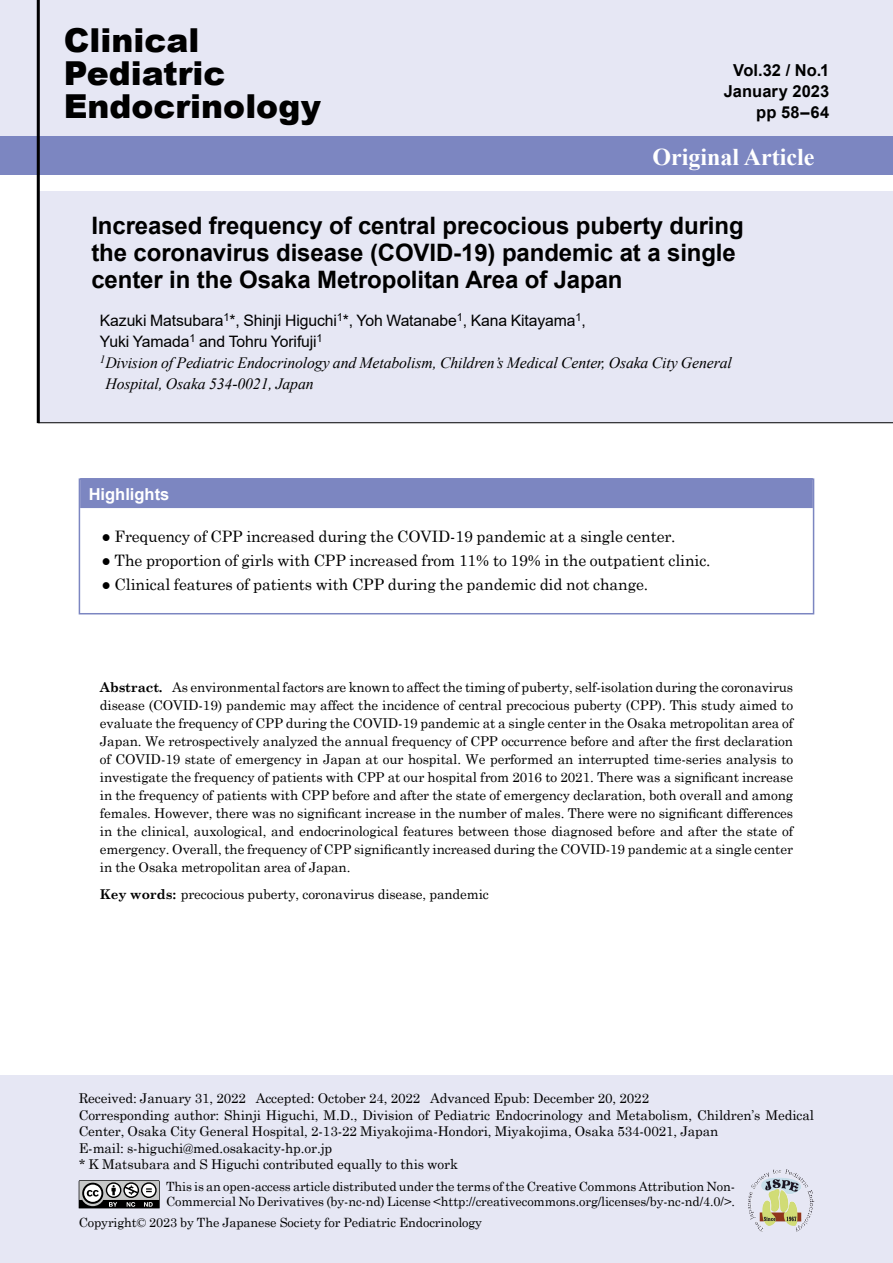
<style>
.page{position:relative;width:893px;height:1263px;background:#fff}
.page>*{position:absolute;margin:0;border:0;box-sizing:border-box;transform-origin:0 0}
.t1{font:900 33px/33px "Arial";color:#000}
.t2{font:700 24px/27px "Arial";letter-spacing:-.005em;color:#000}
.t3{font:700 24px "Times New Roman";color:#fff}
.t4{font:700 16.5px "Arial";letter-spacing:.005em;color:#000}
.t5{font:700 16.5px "Arial";color:#fff}
.t6{font:15.75px "Century Schoolbook";letter-spacing:-.01em;color:#000}
.t7{font:italic 15.75px/21px "Times New Roman";letter-spacing:-.01em;color:#000}
.t8{font:15.75px/21px "Arial";letter-spacing:-.01em;color:#000}
.t9{font:13.5px/18px "Century Schoolbook";letter-spacing:-.01em;color:#000}
.t10{font:12.75px/15px "Century Schoolbook";letter-spacing:-.01em;color:#000}
.s1{font-weight:700}
</style>
<div class="page">
<div style="left:0;top:0;width:893px;height:136px;background:#e6e7f4"></div>
<div style="left:0;top:136px;width:893px;height:38px;background:#7c86c1"></div>
<div style="left:0;top:1076px;width:893px;height:187px;background:#e6e7f4"></div>
<svg style="left:38px;top:174px;width:855px;height:249px;background:#e6e7f3"></svg>
<hr style="left:37px;top:0;width:3px;height:422px;background:#000">
<svg style="left:79px;top:1180px;width:81px;height:28px;background:#7d7d7d"></svg>
<img style="left:766px;top:1169px;width:30px;height:9px">
<div style="left:80px;top:478px;width:733px;height:30px;background:#7c86c1"></div>
<div style="left:79px;top:478px;width:735px;height:136px;border:2px solid #7c86c1"></div>
<h1 class="t1" style="left:64px;top:22px;width:259px">Clinical<br>Pediatric<br>Endocrinology</h1>
<p class="t4" style="left:733px;top:58px;width:98px">Vol.32 / No.1</p>
<p class="t4" style="left:724px;top:80px;width:107px">January 2023</p>
<p class="t4" style="left:756px;top:101px;width:74px">pp 58–64</p>
<h2 class="t3" style="left:652px;top:139px;width:163px">Original Article</h2>
<h2 class="t2" style="left:91px;top:212px;width:654px">Increased frequency of central precocious puberty during the coronavirus disease (COVID-19) pandemic at a single center in the Osaka Metropolitan Area of Japan</h2>
<p class="t8" style="left:100px;top:310px;width:487px">Kazuki Matsubara<sup>1</sup>*, Shinji Higuchi<sup>1</sup>*, Yoh Watanabe<sup>1</sup>, Kana Kitayama<sup>1</sup>,<br>Yuki Yamada<sup>1</sup> and Tohru Yorifuji<sup>1</sup></p>
<p class="t7" style="left:105px;top:352px;width:628px;text-indent:-6px"><sup>1</sup>Division of Pediatric Endocrinology and Metabolism, Children’s Medical Center, Osaka City General<br>Hospital, Osaka 534-0021, Japan</p>
<p class="t5" style="left:89px;top:482px;width:82px">Highlights</p>
<p class="t6" style="left:101px;top:523px;width:576px">● Frequency of CPP increased during the COVID-19 pandemic at a single center.</p>
<p class="t6" style="left:101px;top:547px;width:611px">● The proportion of girls with CPP increased from 11% to 19% in the outpatient clinic.</p>
<p class="t6" style="left:101px;top:571px;width:548px">● Clinical features of patients with CPP during the pandemic did not change.</p>
<p class="t9" style="left:100px;top:677px;width:695px;text-align:justify"><span class="s1">Abstract.</span> As environmental factors are known to affect the timing of puberty, self-isolation during the coronavirus disease (COVID-19) pandemic may affect the incidence of central precocious puberty (CPP). This study aimed to evaluate the frequency of CPP during the COVID-19 pandemic at a single center in the Osaka metropolitan area of Japan. We retrospectively analyzed the annual frequency of CPP occurrence before and after the first declaration of COVID-19 state of emergency in Japan at our hospital. We performed an interrupted time-series analysis to investigate the frequency of patients with CPP at our hospital from 2016 to 2021. There was a significant increase in the frequency of patients with CPP before and after the state of emergency declaration, both overall and among females. However, there was no significant increase in the number of males. There were no significant differences in the clinical, auxological, and endocrinological features between those diagnosed before and after the state of emergency. Overall, the frequency of CPP significantly increased during the COVID-19 pandemic at a single center in the Osaka metropolitan area of Japan.</p>
<p class="t9" style="left:100px;top:883px;width:390px"><span class="s1">Key words:</span> precocious puberty, coronavirus disease, pandemic</p>
<p class="t9" style="left:79px;top:1089px;width:737px;line-height:16.5px">Received: January 31, 2022 Accepted: October 24, 2022 Advanced Epub: December 20, 2022<br>Corresponding author: Shinji Higuchi, M.D., Division of Pediatric Endocrinology and Metabolism, Children’s Medical Center, Osaka City General Hospital, 2-13-22 Miyakojima-Hondori, Miyakojima, Osaka 534-0021, Japan<br>E-mail: s-higuchi@med.osakacity-hp.or.jp<br>* K Matsubara and S Higuchi contributed equally to this work</p>
<p class="t10" style="left:166px;top:1177px;width:571px">This is an open-access article distributed under the terms of the Creative Commons Attribution Non-<br>Commercial No Derivatives (by-nc-nd) License &lt;http://creativecommons.org/licenses/by-nc-nd/4.0/&gt;.</p>
<p class="t10" style="left:79px;top:1214px;width:405px">Copyright© 2023 by The Japanese Society for Pediatric Endocrinology</p>
</div>
